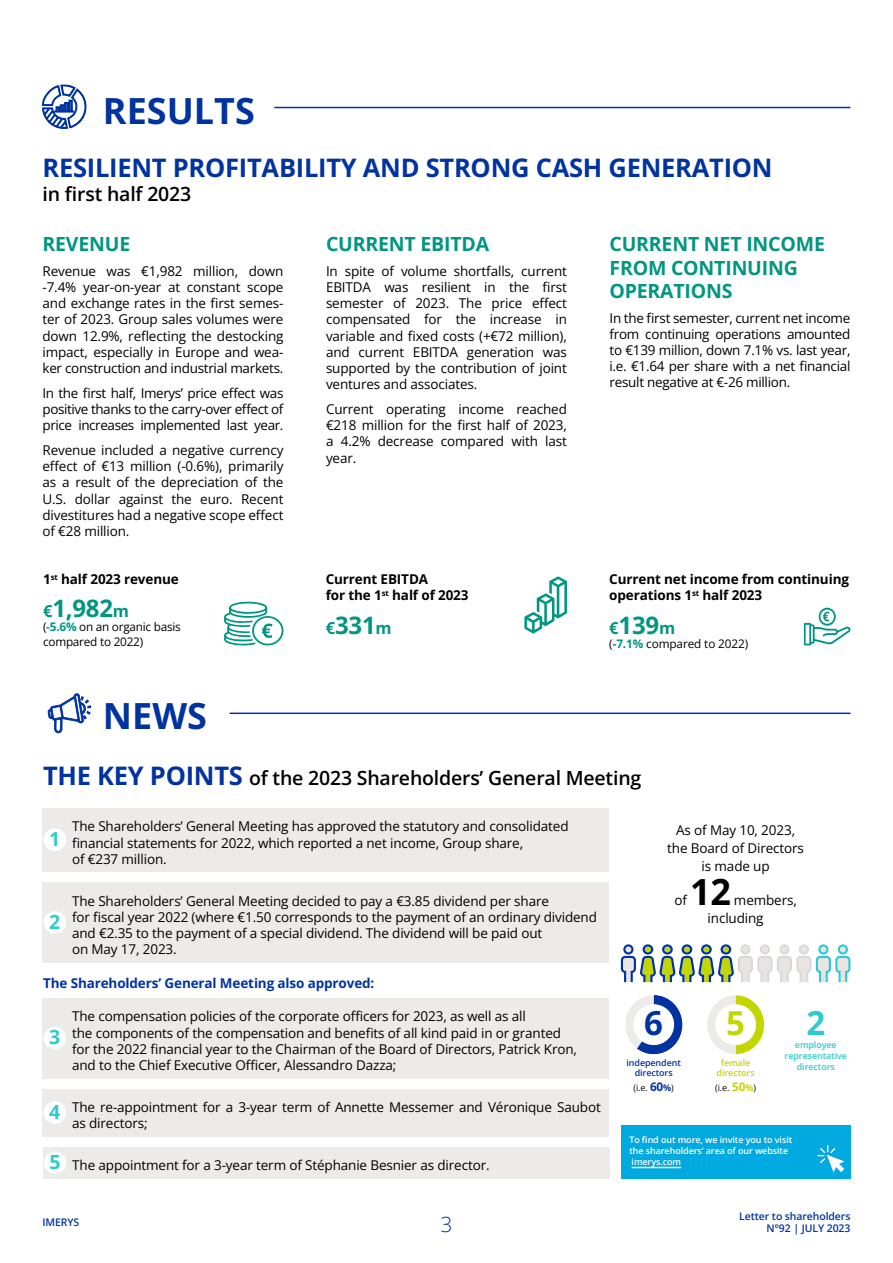
<style>
.page{position:relative;width:893px;height:1263px;background:#fff}
.page>*{position:absolute;margin:0;border:0;box-sizing:border-box;transform-origin:0 0}
.t1{font:700 36px "Open Sans";color:#0033a0}
.t2{font:700 36px "Open Sans";color:#000}
.t3{font:700 33px "Open Sans";color:#0033a0}
.t4{font:700 33px "Open Sans";color:#c4d600}
.t5{font:700 33px "Open Sans";color:#2ecace}
.t6{font:700 25.5px "Open Sans";letter-spacing:-.01em;color:#0033a0}
.t7{font:700 24px "Open Sans";letter-spacing:-.01em;color:#009681}
.t8{font:300 21px "Open Sans";color:#0033a0}
.t9{font:600 19.5px "Open Sans";letter-spacing:-.01em;color:#000}
.t10{font:700 19.5px/23.4px "Open Sans";letter-spacing:-.01em;color:#009681}
.t11{font:700 19.5px "Open Sans";color:#2ecace}
.t12{font:13.5px/16.2px "Open Sans";letter-spacing:-.01em;color:#000;text-align:justify}
.t13{font:700 13.5px/16.2px "Open Sans";letter-spacing:-.01em;color:#000}
.t14{font:700 13.5px "Open Sans";letter-spacing:-.01em;color:#0033a0}
.t15{font:11.7px/14.1px "Open Sans";letter-spacing:-.02em;color:#000}
.t16{font:600 10.5px "Open Sans";letter-spacing:-.01em;color:#0033a0}
.t17{font:600 9px/10.8px "Open Sans";letter-spacing:-.01em;color:#fff}
.t18{font:600 9px/10.8px "Open Sans";letter-spacing:-.01em;color:#2ecace;text-align:center}
.t19{font:600 9px/10.8px "Open Sans";letter-spacing:-.01em;color:#0033a0;text-align:center}
.t20{font:9px "Open Sans";color:#000}
.t21{font:600 9px/10.8px "Open Sans";letter-spacing:-.01em;color:#c4d600;text-align:center}
.s1{font-size:16.5px}
.s2{font-weight:700;color:#009681}
.s3{font-weight:700;font-size:25.5px;color:#0033a0}
.s4{font-weight:700;font-size:19.5px;color:#2ecace}
.s5{font-weight:700;font-size:11.7px;color:#0033a0}
.s6{font-weight:700;color:#0033a0}
.s7{font-weight:700;font-size:11.7px;color:#c4d600}
.s8{font-weight:700;color:#c4d600}
</style>
<div class="page">
<div style="left:621px;top:1125px;width:229px;height:53px;background:#00a9e0"></div>
<hr style="left:632px;top:1167px;width:49px;height:1px;background:#fff">
<svg style="left:817px;top:1145px;width:27px;height:27px"></svg>
<svg style="left:224px;top:601px;width:59px;height:45px"></svg>
<svg style="left:524px;top:576px;width:43px;height:57px"></svg>
<svg style="left:804px;top:608px;width:47px;height:37px"></svg>
<div style="left:42px;top:808px;width:567px;height:64px;background:#edebe9"></div>
<div style="left:44px;top:828px;width:22px;height:23px;background:#fff;border-radius:50%"></div>
<div style="left:42px;top:883px;width:567px;height:80px;background:#edebe9"></div>
<div style="left:44px;top:911px;width:22px;height:22px;background:#fff;border-radius:50%"></div>
<div style="left:42px;top:998px;width:567px;height:80px;background:#edebe9"></div>
<div style="left:44px;top:1027px;width:22px;height:22px;background:#fff;border-radius:50%"></div>
<div style="left:42px;top:1089px;width:567px;height:48px;background:#edebe9"></div>
<div style="left:44px;top:1101px;width:22px;height:23px;background:#fff;border-radius:50%"></div>
<div style="left:43px;top:1147px;width:566px;height:32px;background:#edebe9"></div>
<div style="left:44px;top:1151px;width:22px;height:23px;background:#fff;border-radius:50%"></div>
<svg style="left:625px;top:995px;width:57px;height:59px"></svg>
<div style="left:633px;top:1004px;width:41px;height:41px;background:#fff;border-radius:50%"></div>
<svg style="left:707px;top:995px;width:57px;height:59px"></svg>
<div style="left:715px;top:1004px;width:41px;height:41px;background:#fff;border-radius:50%"></div>
<svg style="left:621px;top:944px;width:229px;height:38px"></svg>
<svg style="left:47px;top:693px;width:44px;height:41px"></svg>
<hr style="left:230px;top:712px;width:620px;height:2px;background:#0033a0">
<svg style="left:42px;top:85px;width:45px;height:44px"></svg>
<hr style="left:274px;top:107px;width:576px;height:1px;background:#0033a0">
<h1 class="t1" style="left:103px;top:86px;width:153px">RESULTS</h1>
<h3 class="t6" style="left:43px;top:150px;width:732px">RESILIENT PROFITABILITY AND STRONG CASH GENERATION</h3>
<h3 class="t9" style="left:43px;top:180px;width:150px">in first half 2023</h3>
<h3 class="t10" style="left:43px;top:232px;width:89px">REVENUE</h3>
<p class="t12" style="left:43px;top:263px;width:242px">Revenue was €1,982 million, down -7.4% year-on-year at constant scope and exchange rates in the first semes&shy;ter of 2023. Group sales volumes were down 12.9%, reflecting the destocking impact, especially in Europe and wea&shy;ker construction and industrial markets.</p>
<p class="t12" style="left:43px;top:384px;width:242px">In the first half, Imerys’ price effect was positive thanks to the carry-over effect of price increases implemented last year.</p>
<p class="t12" style="left:43px;top:442px;width:242px">Revenue included a negative currency effect of €13 million (-0.6%), primarily as a result of the depreciation of the U.S. dollar against the euro. Recent divestitures had a negative scope effect of €28 million.</p>
<p class="t13" style="left:43px;top:571px;width:137px">1<sup>st</sup> half 2023 revenue</p>
<h3 class="t7" style="left:43px;top:592px;width:88px"><span class="s1">€</span>1,982<span class="s1">m</span></h3>
<p class="t15" style="left:43px;top:620px;width:139px">(<span class="s2">-5.6%</span> on an organic basis compared to 2022)</p>
<h1 class="t1" style="left:103px;top:692px;width:106px">NEWS</h1>
<h3 class="t10" style="left:326px;top:232px;width:165px">CURRENT EBITDA</h3>
<p class="t12" style="left:326px;top:263px;width:242px">In spite of volume shortfalls, current EBITDA was resilient in the first semester of 2023. The price effect compensated for the increase in variable and fixed costs (+€72 million), and current EBITDA generation was supported by the contribution of joint ventures and associates.</p>
<p class="t12" style="left:326px;top:401px;width:242px">Current operating income reached €218 million for the first half of 2023, a 4.2% decrease compared with last year.</p>
<p class="t13" style="left:326px;top:571px;width:144px">Current EBITDA<br>for the 1<sup>st</sup> half of 2023</p>
<h3 class="t7" style="left:326px;top:608px;width:67px"><span class="s1">€</span>331<span class="s1">m</span></h3>
<h3 class="t10" style="left:609px;top:232px;width:217px">CURRENT NET INCOME<br>FROM CONTINUING<br>OPERATIONS</h3>
<p class="t12" style="left:609px;top:309px;width:242px">In the first semester, current net income from continuing operations amounted to €139 million, down 7.1% vs. last year, i.e. €1.64 per share with a net financial result negative at €-26 million.</p>
<p class="t13" style="left:609px;top:571px;width:241px">Current net income from continuing operations 1<sup>st</sup> half 2023</p>
<h3 class="t7" style="left:609px;top:608px;width:67px"><span class="s1">€</span>139<span class="s1">m</span></h3>
<p class="t15" style="left:609px;top:636px;width:140px">(<span class="s2">-7.1%</span> compared to 2022)</p>
<h3 class="t9" style="left:43px;top:764px;width:600px"><span class="s3">THE KEY POINTS</span> of the 2023 Shareholders’ General Meeting</h3>
<h3 class="t11" style="left:49px;top:826px;width:13px">1</h3>
<p class="t12" style="left:72px;top:818px;width:498px;text-align:left">The Shareholders’ General Meeting has approved the statutory and consolidated financial statements for 2022, which reported a net income, Group share,<br>of €237 million.</p>
<h3 class="t11" style="left:49px;top:908px;width:13px">2</h3>
<p class="t12" style="left:72px;top:892px;width:526px;text-align:left">The Shareholders’ General Meeting decided to pay a €3.85 dividend per share<br>for fiscal year 2022 (where €1.50 corresponds to the payment of an ordinary dividend and €2.35 to the payment of a special dividend. The dividend will be paid out<br>on May 17, 2023.</p>
<p class="t14" style="left:43px;top:974px;width:333px">The Shareholders’ General Meeting also approved:</p>
<p class="t12" style="left:667px;top:820px;width:138px;line-height:18px;text-align:center">As of May 10, 2023, the Board of Directors is made up</p>
<p class="t12" style="left:674px;top:892px;width:14px">of</p>
<h1 class="t2" style="left:690px;top:867px;width:42px">12</h1>
<p class="t12" style="left:708px;top:891px;width:91px;line-height:18px;text-indent:26px">members, including</p>
<h3 class="t11" style="left:49px;top:1024px;width:13px">3</h3>
<p class="t12" style="left:72px;top:1008px;width:506px;text-align:left">The compensation policies of the corporate officers for 2023, as well as all<br>the components of the compensation and benefits of all kind paid in or granted for the 2022 financial year to the Chairman of the Board of Directors, Patrick Kron, and to the Chief Executive Officer, Alessandro Dazza;</p>
<p class="t12" style="left:72px;top:1099px;width:530px">The re-appointment for a 3-year term of Annette Messemer and Véronique Saubot as directors;</p>
<h3 class="t11" style="left:49px;top:1098px;width:13px">4</h3>
<p class="t12" style="left:49px;top:1157px;width:442px"><span class="s4">5</span> The appointment for a 3-year term of Stéphanie Besnier as director.</p>
<h2 class="t3" style="left:644px;top:1001px;width:20px">6</h2>
<h2 class="t4" style="left:726px;top:1001px;width:20px">5</h2>
<h2 class="t5" style="left:806px;top:1001px;width:20px">2</h2>
<p class="t19" style="left:626px;top:1057px;width:56px">independent directors</p>
<p class="t20" style="left:634px;top:1081px;width:42px">(i.e. <span class="s5">60</span><span class="s6">%</span>)</p>
<p class="t21" style="left:717px;top:1057px;width:40px">female directors</p>
<p class="t20" style="left:715px;top:1081px;width:43px">(i.e. <span class="s7">50</span><span class="s8">%</span>)</p>
<p class="t18" style="left:785px;top:1039px;width:64px">employee representative directors</p>
<p class="t17" style="left:629px;top:1134px;width:164px">To find out more, we invite you to visit the shareholders’ area of our website imerys.com</p>
<p class="t16" style="left:43px;top:1215px;width:38px">IMERYS</p>
<p class="t16" style="left:739px;top:1209px;width:113px">Letter to shareholders</p>
<h3 class="t8" style="left:440px;top:1210px;width:13px">3</h3>
<p class="t16" style="left:766px;top:1221px;width:86px">N°92 | JULY 2023</p>
</div>
